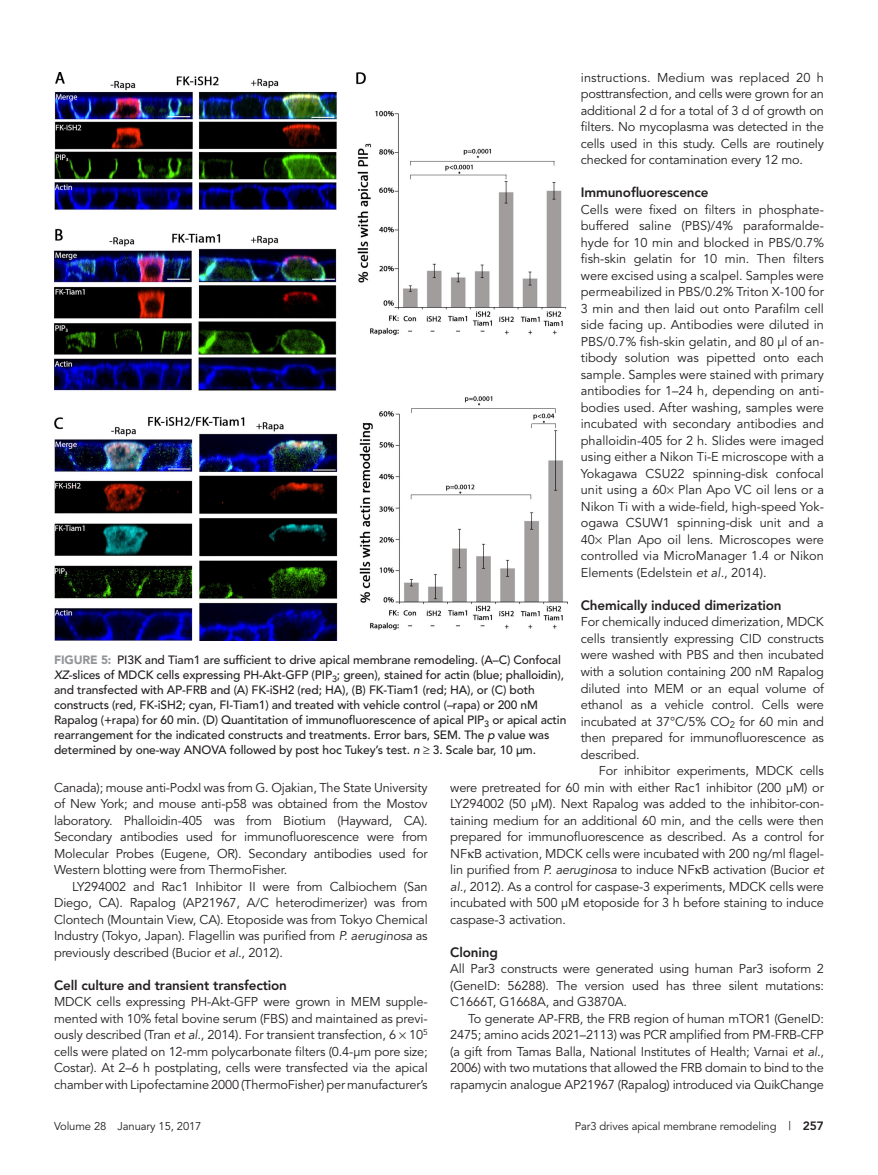
<style>
.page{position:relative;width:878px;height:1175px;background:#fff}
.page>*{position:absolute;margin:0;border:0;box-sizing:border-box;transform-origin:0 0}
.t1{font:800 13.5px "Avenir";letter-spacing:-.01em;color:#231f20}
.ParaFL{font:12.75px/16.5px "Avenir";letter-spacing:-.01em;color:#231f20;text-align:justify}
.Para{font:12.75px/16.5px "Avenir";letter-spacing:-.01em;color:#231f20;text-align:justify}
.FigCaption{font:500 12px/15px "Avenir";letter-spacing:-.01em;color:#231f20}
.t2{font:11.25px "Avenir";letter-spacing:-.01em;color:#231f20}
.s1{font-style:italic}
.s2{font-weight:900;color:#939598}
.s3{font-size:12px}
.s4{font-weight:800;font-size:12px}
</style>
<div class="page">
<img style="left:54px;top:72px;width:513px;height:568px">
<p class="ParaFL" style="left:580px;top:69px;width:245px">instructions. Medium was replaced 20 h posttransfection, and cells were grown for an additional 2 d for a total of 3 d of growth on filters. No mycoplasma was detected in the cells used in this study. Cells are routinely checked for contamination every 12 mo.</p>
<h2 class="t1" style="left:580px;top:185px;width:129px">Immunofluorescence</h2>
<p class="ParaFL" style="left:580px;top:201px;width:245px">Cells were fixed on filters in phosphate&shy;buffered saline (PBS)/4% paraformalde&shy;hyde for 10 min and blocked in PBS/0.7% fish-skin gelatin for 10 min. Then filters were excised using a scalpel. Samples were permeabilized in PBS/0.2% Triton X-100 for 3 min and then laid out onto Parafilm cell side facing up. Antibodies were diluted in PBS/0.7% fish-skin gelatin, and 80 µl of an&shy;tibody solution was pipetted onto each sample. Samples were stained with primary antibodies for 1–24 h, depending on anti&shy;bodies used. After washing, samples were incubated with secondary antibodies and phalloidin-405 for 2 h. Slides were imaged using either a Nikon Ti-E microscope with a Yokagawa CSU22 spinning-disk confocal unit using a 60 Plan Apo VC oil lens or a Nikon Ti with a wide-field, high-speed Yok&shy;ogawa CSUW1 spinning-disk unit and a 40 Plan Apo oil lens. Microscopes were controlled via MicroManager 1.4 or Nikon Elements (Edelstein <span class="s1">et al.</span>, 2014).</p>
<h2 class="t1" style="left:580px;top:597px;width:202px">Chemically induced dimerization</h2>
<p class="ParaFL" style="left:580px;top:614px;width:245px">For chemically induced dimerization, MDCK cells transiently expressing CID constructs were washed with PBS and then incubated with a solution containing 200 nM Rapalog diluted into MEM or an equal volume of ethanol as a vehicle control. Cells were incubated at 37°C/5% CO<sub>2</sub> for 60 min and then prepared for immunofluorescence as described.</p>
<p class="Para" style="left:450px;top:762px;width:375px;text-indent:148px">For inhibitor experiments, MDCK cells were pretreated for 60 min with either Rac1 inhibitor (200 µM) or LY294002 (50 µM). Next Rapalog was added to the inhibitor-con&shy;taining medium for an additional 60 min, and the cells were then prepared for immunofluorescence as described. As a control for NF B activation, MDCK cells were incubated with 200 ng/ml flagel&shy;lin purified from <span class="s1">P. aeruginosa</span> to induce NF B activation (Bucior <span class="s1">et al.</span>, 2012). As a control for caspase-3 experiments, MDCK cells were incubated with 500 µM etoposide for 3 h before staining to induce caspase-3 activation.</p>
<h2 class="t1" style="left:450px;top:944px;width:49px">Cloning</h2>
<p class="ParaFL" style="left:450px;top:960px;width:375px">All Par3 constructs were generated using human Par3 isoform 2 (GeneID: 56288). The version used has three silent mutations:<br>C1666T, G1668A, and G3870A.</p>
<p class="Para" style="left:450px;top:1010px;width:375px;text-indent:18px">To generate AP-FRB, the FRB region of human mTOR1 (GeneID:<br>2475; amino acids 2021–2113) was PCR amplified from PM-FRB-CFP (a gift from Tamas Balla, National Institutes of Health; Varnai <span class="s1">et al.</span>, 2006) with two mutations that allowed the FRB domain to bind to the rapamycin analogue AP21967 (Rapalog) introduced via QuikChange</p>
<p class="FigCaption" style="left:54px;top:653px;width:514px"><span class="s2">FIGURE 5:</span> PI3K and Tiam1 are sufficient to drive apical membrane remodeling. (A–C) Confocal <span class="s1">XZ</span>-slices of MDCK cells expressing PH-Akt-GFP (PIP<sub>3</sub>; green), stained for actin (blue; phalloidin), and transfected with AP-FRB and (A) FK-iSH2 (red; HA), (B) FK-Tiam1 (red; HA), or (C) both constructs (red, FK-iSH2; cyan, FI-Tiam1) and treated with vehicle control (–rapa) or 200 nM Rapalog (+rapa) for 60 min. (D) Quantitation of immunofluorescence of apical PIP<sub>3</sub> or apical actin rearrangement for the indicated constructs and treatments. Error bars, SEM. The <span class="s1">p</span> value was determined by one-way ANOVA followed by post hoc Tukey’s test. <span class="s1">n</span> ≥ 3. Scale bar, 10 µm.</p>
<p class="ParaFL" style="left:54px;top:779px;width:375px">Canada); mouse anti-PodxI was from G. Ojakian, The State University of New York; and mouse anti-p58 was obtained from the Mostov laboratory. Phalloidin-405 was from Biotium (Hayward, CA).<br>Secondary antibodies used for immunofluorescence were from Molecular Probes (Eugene, OR). Secondary antibodies used for Western blotting were from ThermoFisher.</p>
<p class="Para" style="left:54px;top:878px;width:375px;text-indent:18px">LY294002 and Rac1 Inhibitor II were from Calbiochem (San Diego, CA). Rapalog (AP21967, A/C heterodimerizer) was from Clontech (Mountain View, CA). Etoposide was from Tokyo Chemical Industry (Tokyo, Japan). Flagellin was purified from <span class="s1">P. aeruginosa</span> as previously described (Bucior <span class="s1">et al.</span>, 2012).</p>
<h2 class="t1" style="left:54px;top:977px;width:234px">Cell culture and transient transfection</h2>
<p class="ParaFL" style="left:54px;top:993px;width:375px">MDCK cells expressing PH-Akt-GFP were grown in MEM supple&shy;mented with 10% fetal bovine serum (FBS) and maintained as previ&shy;ously described (Tran <span class="s1">et al.</span>, 2014). For transient transfection, 6 10<sup>5 </sup>cells were plated on 12-mm polycarbonate filters (0.4-µm pore size; Costar). At 2–6 h postplating, cells were transfected via the apical chamber with Lipofectamine 2000 (ThermoFisher) per manufacturer’s</p>
<p class="t2" style="left:54px;top:1119px;width:149px">Volume 28 January 15, 2017</p>
<p class="t2" style="left:574px;top:1119px;width:251px">Par3 drives apical membrane remodeling <span class="s3">|</span> <span class="s4">257</span></p>
</div>
